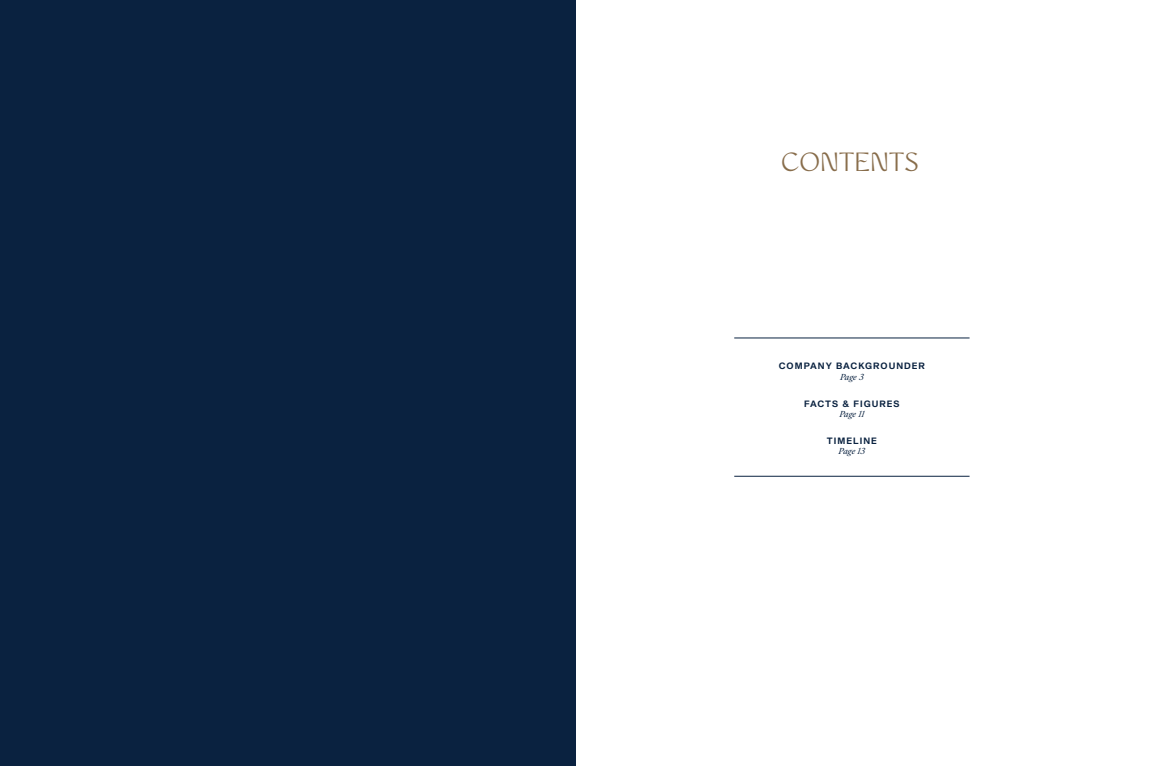
<style>
.page{position:relative;width:1151px;height:766px;background:#fff}
.page>*{position:absolute;margin:0;border:0;box-sizing:border-box;transform-origin:0 0}
.t1{font:24px "WT Monarch Nova";color:#886d4b}
.t2{font:300 9px "Shapiro 65";letter-spacing:.11em;color:#0a2240}
.t3{font:italic 8px "Sang Bleu Republic";letter-spacing:-.01em;color:#0a2240}
</style>
<div class="page">
<div style="left:0;top:0;width:575px;height:765px;background:#0a2240"></div>
<hr style="left:734px;top:338px;width:235px;height:1px;background:#0a2240">
<hr style="left:734px;top:476px;width:235px;height:1px;background:#0a2240">
<h1 class="t1" style="left:781px;top:146px;width:139px">CONTENTS</h1>
<p class="t2" style="left:779px;top:360px;width:148px">COMPANY BACKGROUNDER</p>
<p class="t3" style="left:840px;top:371px;width:25px">Page 3</p>
<p class="t2" style="left:804px;top:397px;width:97px">FACTS &amp; FIGURES</p>
<p class="t3" style="left:839px;top:408px;width:26px">Page 11</p>
<p class="t2" style="left:827px;top:434px;width:51px">TIMELINE</p>
<p class="t3" style="left:839px;top:445px;width:28px">Page 13</p>
</div>
